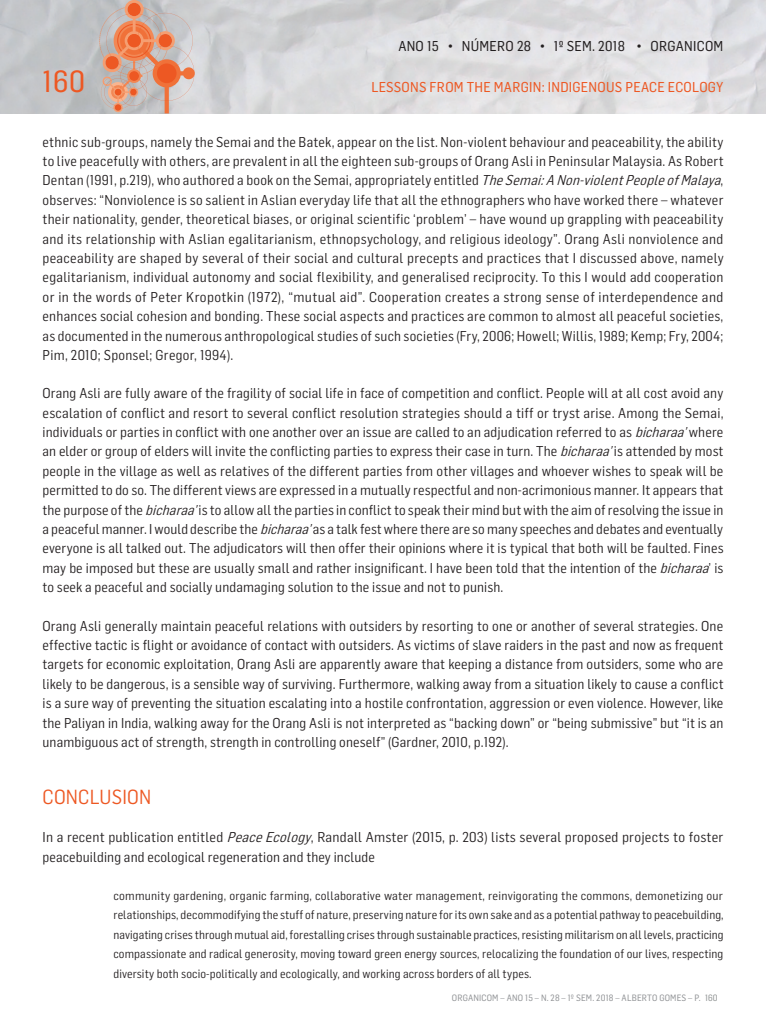
<style>
.page{position:relative;width:766px;height:1021px;background:#fff}
.page>*{position:absolute;margin:0;border:0;box-sizing:border-box;transform-origin:0 0}
.t1{font:30px "Flama Semicondensed Basic";color:#ed5823}
.Sub_1{font:20px "Flama Semicondensed";letter-spacing:.01em;color:#ed5823}
.Texto{font:14px/19.4px "Flama Semicondensed";letter-spacing:.01em;color:#231f20;text-align:justify}
.t2{font:14px "Flama Semicondensed Basic";letter-spacing:.02em;color:#ed5823}
.t3{font:14px "Flama Semicondensed Basic";letter-spacing:.02em;color:#231f20}
.citação{font:12px/19.4px "Flama Semicondensed";letter-spacing:.01em;color:#231f20;text-align:justify}
.t4{font:9px "Flama Semicondensed Basic";letter-spacing:.02em;color:#939598}
.s1{font-style:italic}
.s2{color:#929595}
</style>
<div class="page">
<svg style="left:99px;top:0;width:96px;height:113px;background:#d3aa99"></svg>
<p class="t3" style="left:398px;top:37px;width:326px">ANO 15 • NÚMERO 28 • 1º SEM. 2018 • ORGANICOM</p>
<h1 class="t1" style="left:43px;top:62px;width:44px">160</h1>
<p class="t2" style="left:371px;top:78px;width:353px">LESSONS FROM THE MARGIN: INDIGENOUS PEACE ECOLOGY</p>
<p class="Texto" style="left:43px;top:131px;width:683px">ethnic sub-groups, namely the Semai and the Batek, appear on the list. Non-violent behaviour and peaceability, the ability to live peacefully with others, are prevalent in all the eighteen sub-groups of Orang Asli in Peninsular Malaysia. As Robert Dentan (1991, p. 219), who authored a book on the Semai, appropriately entitled <span class="s1">TheSemai:A Non-violentPeopleofMalaya</span>, observes: “Nonviolence is so salient in Aslian everyday life that all the ethnographers who have worked there – whatever their nationality, gender, theoretical biases, or original scientific ‘problem’ – have wound up grappling with peaceability and its relationship with Aslian egalitarianism, ethnopsychology, and religious ideology”. Orang Asli nonviolence and peaceability are shaped by several of their social and cultural precepts and practices that I discussed above, namely egalitarianism, individual autonomy and social flexibility, and generalised reciprocity. To this I would add cooperation or in the words of Peter Kropotkin (1972), “mutual aid”. Cooperation creates a strong sense of interdependence and enhances social cohesion and bonding. These social aspects and practices are common to almost all peaceful societies, as documented in the numerous anthropological studies of such societies (Fry, 2006; Howell; Willis, 1989; Kemp; Fry, 2004; Pim, 2010; Sponsel; Gregor, 1994).</p>
<p class="Texto" style="left:43px;top:383px;width:682px">Orang Asli are fully aware of the fragility of social life in face of competition and conflict. People will at all cost avoid any escalation of conflict and resort to several conflict resolution strategies should a tiff or tryst arise. Among the Semai, individuals or parties in conflict with one another over an issue are called to an adjudication referred to as <span class="s1">bicharaa’</span>where an elder or group of elders will invite the conflicting parties to express their case in turn. The <span class="s1">bicharaa’</span>is attended by most people in the village as well as relatives of the different parties from other villages and whoever wishes to speak will be permitted to do so. The different views are expressed in a mutually respectful and non-acrimonious manner. It appears that the purpose of the <span class="s1">bicharaa’</span>is to allow all the parties in conflict to speak their mind but with the aim of resolving the issue in a peaceful manner. I would describe the <span class="s1">bicharaa’</span>as a talk fest where there are so many speeches and debates and eventually everyone is all talked out. The adjudicators will then offer their opinions where it is typical that both will be faulted. Fines may be imposed but these are usually small and rather insignificant. I have been told that the intention of the <span class="s1">bicharaa</span>’ is to seek a peaceful and socially undamaging solution to the issue and not to punish.</p>
<p class="Texto" style="left:43px;top:615px;width:682px">Orang Asli generally maintain peaceful relations with outsiders by resorting to one or another of several strategies. One effective tactic is flight or avoidance of contact with outsiders. As victims of slave raiders in the past and now as frequent targets for economic exploitation, Orang Asli are apparently aware that keeping a distance from outsiders, some who are likely to be dangerous, is a sensible way of surviving. Furthermore, walking away from a situation likely to cause a conflict is a sure way of preventing the situation escalating into a hostile confrontation, aggression or even violence. However, like the Paliyan in India, walking away for the Orang Asli is not interpreted as “backing down” or “being submissive” but “it is an unambiguous act of strength, strength in controlling oneself” (Gardner, 2010, p. 192).</p>
<p class="Sub_1" style="left:43px;top:784px;width:110px">CONCLUSION</p>
<p class="Texto" style="left:43px;top:827px;width:682px">In a recent publication entitled <span class="s1">PeaceEcology</span>, Randall Amster (2015, p. 203) lists several proposed projects to foster peacebuilding and ecological regeneration and they include</p>
<p class="citação" style="left:113px;top:885px;width:611px">community gardening, organic farming, collaborative water management, reinvigorating the commons, demonetizing our relationships, decommodifying the stuff of nature, preserving nature for its own sake and as a potential pathway to peacebuilding, navigating crises through mutual aid, forestalling crises through sustainable practices, resisting militarism on all levels, practicing compassionate and radical generosity, moving toward green energy sources, relocalizing the foundation of our lives, respecting diversity both socio-politically and ecologically, and working across borders of all types.</p>
<p class="t4" style="left:451px;top:992px;width:218px">ORGANICOM – ANO 15 – N. 28 – 1º SEM. 2018 – ALBERTO GOMES</p>
<p class="t4" style="left:688px;top:992px;width:31px">– P. <span class="s2">160</span></p>
</div>
